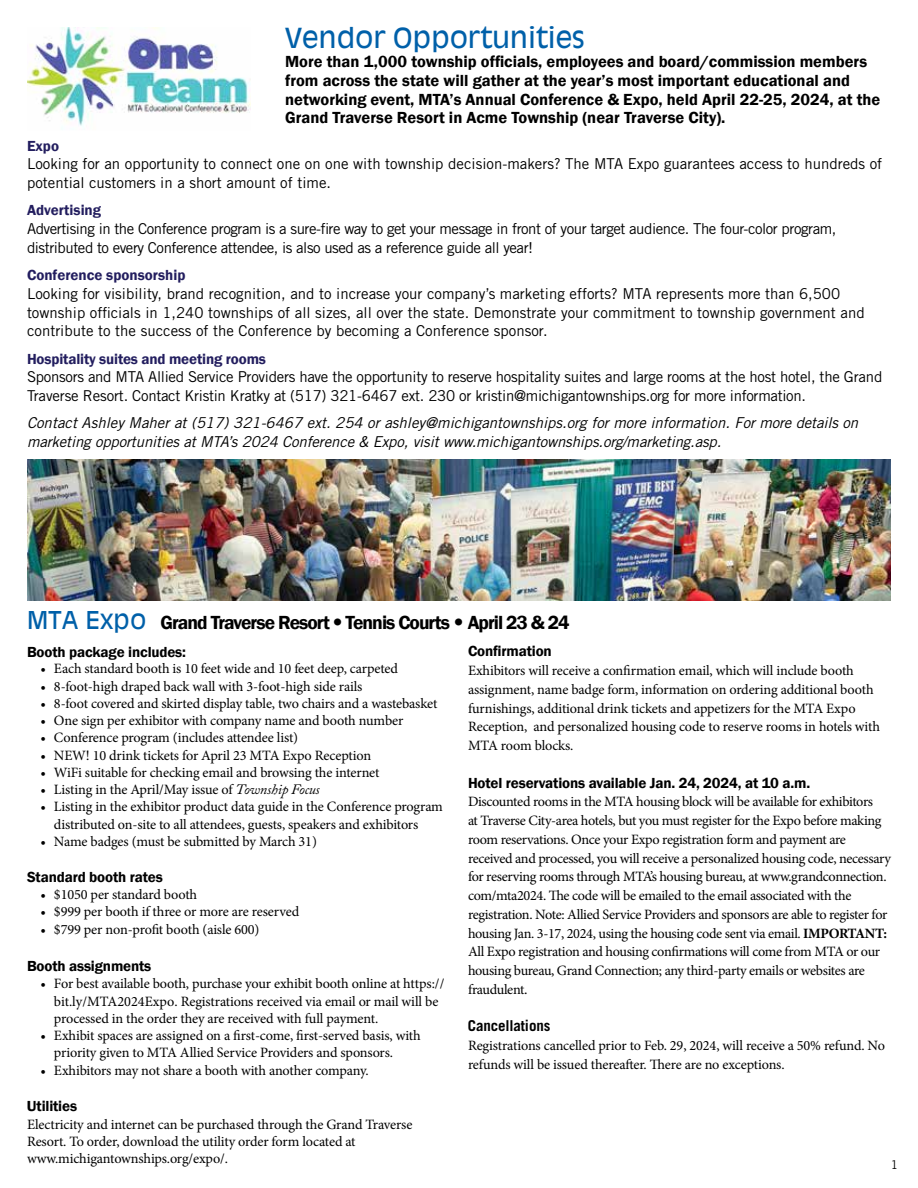
<style>
.page{position:relative;width:918px;height:1188px;background:#fff}
.page>*{position:absolute;margin:0;border:0;box-sizing:border-box;transform-origin:0 0}
.t1{font:27px "Antique Olive";letter-spacing:-.01em;color:#0060a9}
.t2{font:600 19.5px "Franklin Gothic";letter-spacing:-.05em;color:#000}
.t3{font:600 16.5px/18.8px "Franklin Gothic";color:#000}
.t4{font:15px/18.8px "Trade Gothic LT Std";color:#000}
.t5{font:15px/18.8px "Trade Gothic LT Std";letter-spacing:-.02em;color:#000}
.t6{font:italic 15px/18.8px "Trade Gothic LT Std";letter-spacing:-.01em;color:#000}
.t7{font:15px/18.8px "Trade Gothic LT Std";letter-spacing:-.03em;color:#000}
.t8{font:600 15px "Franklin Gothic";letter-spacing:-.01em;color:#000}
.t9{font:600 15px "Franklin Gothic";color:#231e5f}
.t10{font:700 15px "Trade Gothic LT Std";letter-spacing:-.01em;color:#000}
.t11{font:14.25px/18.8px "Minion Pro";letter-spacing:-.015em;color:#000}
.t12{font:12px "Trade Gothic LT Std";color:#000}
.s1{font-family:"Antique Olive";font-weight:400;font-size:24px;color:#0060a9}
.s2{font-family:"Trade Gothic LT Std";font-weight:400}
.s3{font-family:"Adobe Caslon Pro";font-style:italic}
.s4{font-weight:700}
.s5{font-size:15px}
</style>
<div class="page">
<img style="left:27px;top:27px;width:224px;height:99px">
<img style="left:27px;top:459px;width:864px;height:141px">
<h1 class="t1" style="left:285px;top:21px;width:301px">Vendor Opportunities</h1>
<p class="t3" style="left:285px;top:52px;width:597px">More than 1,000 township officials, employees and board/commission members from across the state will gather at the year’s most important educational and networking event, MTA’s Annual Conference &amp; Expo, held April 22-25, 2024, at the Grand Traverse Resort in Acme Township (near Traverse City).</p>
<p class="t9" style="left:27px;top:136px;width:34px">Expo</p>
<p class="t4" style="left:27px;top:154px;width:857px">Looking for an opportunity to connect one on one with township decision-makers? The MTA Expo guarantees access to hundreds of potential customers in a short amount of time.</p>
<p class="t9" style="left:27px;top:201px;width:76px">Advertising</p>
<p class="t7" style="left:27px;top:219px;width:811px">Advertising in the Conference program is a sure-fire way to get your message in front of your target audience. The four-color program, distributed to every Conference attendee, is also used as a reference guide all year!</p>
<p class="t9" style="left:27px;top:266px;width:160px">Conference sponsorship</p>
<p class="t4" style="left:27px;top:284px;width:839px">Looking for visibility, brand recognition, and to increase your company’s marketing efforts? MTA represents more than 6,500 township officials in 1,240 townships of all sizes, all over the state. Demonstrate your commitment to township government and contribute to the success of the Conference by becoming a Conference sponsor.</p>
<p class="t9" style="left:27px;top:349px;width:240px">Hospitality suites and meeting rooms</p>
<p class="t5" style="left:27px;top:367px;width:857px">Sponsors and MTA Allied Service Providers have the opportunity to reserve hospitality suites and large rooms at the host hotel, the Grand<br>Traverse Resort. Contact Kristin Kratky at (517) 321-6467 ext. 230 or kristin@michigantownships.org for more information.</p>
<p class="t6" style="left:27px;top:414px;width:833px">Contact Ashley Maher at (517) 321-6467 ext. 254 or ashley@michigantownships.org for more information. For more details on marketing opportunities at MTA’s 2024 Conference &amp; Expo, visit www.michigantownships.org/marketing.asp.</p>
<h2 class="t2" style="left:27px;top:610px;width:544px"><span class="s1">MTA Expo</span> Grand Traverse Resort <span class="s2">•</span> Tennis Courts <span class="s2">•</span> April 23 &amp; 24</h2>
<p class="t8" style="left:27px;top:643px;width:161px">Booth package includes:</p>
<p class="t11" style="left:40px;top:660px;width:359px">• Each standard booth is 10 feet wide and 10 feet deep, carpeted</p>
<p class="t11" style="left:40px;top:677px;width:323px">• 8-foot-high draped back wall with 3-foot-high side rails</p>
<p class="t11" style="left:40px;top:694px;width:398px">• 8-foot covered and skirted display table, two chairs and a wastebasket</p>
<p class="t11" style="left:40px;top:711px;width:364px">• One sign per exhibitor with company name and booth number</p>
<p class="t11" style="left:40px;top:729px;width:259px">• Conference program (includes attendee list)</p>
<p class="t11" style="left:40px;top:746px;width:332px">• NEW! 10 drink tickets for April 23 MTA Expo Reception</p>
<p class="t11" style="left:40px;top:763px;width:341px">• WiFi suitable for checking email and browsing the internet</p>
<p class="t11" style="left:40px;top:780px;width:281px">• Listing in the April/May issue of <span class="s3">Township Focus</span></p>
<p class="t11" style="left:54px;top:798px;width:391px;line-height:17.2px;text-indent:-13px">• Listing in the exhibitor product data guide in the Conference program distributed on-site to all attendees, guests, speakers and exhibitors</p>
<p class="t11" style="left:40px;top:832px;width:278px">• Name badges (must be submitted by March 31)</p>
<p class="t8" style="left:27px;top:868px;width:137px">Standard booth rates</p>
<p class="t11" style="left:40px;top:885px;width:158px">• $1050 per standard booth</p>
<p class="t11" style="left:40px;top:903px;width:260px">• $999 per booth if three or more are reserved</p>
<p class="t11" style="left:40px;top:920px;width:221px">• $799 per non-profit booth (aisle 600)</p>
<p class="t8" style="left:27px;top:957px;width:126px">Booth assignments</p>
<p class="t11" style="left:54px;top:975px;width:392px;line-height:17.2px;text-indent:-13px">• For best available booth, purchase your exhibit booth online at https:// bit.ly/MTA2024Expo. Registrations received via email or mail will be processed in the order they are received with full payment.</p>
<p class="t11" style="left:54px;top:1027px;width:368px;line-height:17.2px;text-indent:-13px">• Exhibit spaces are assigned on a first-come, first-served basis, with priority given to MTA Allied Service Providers and sponsors.</p>
<p class="t11" style="left:41px;top:1062px;width:330px">• Exhibitors may not share a booth with another company.</p>
<p class="t8" style="left:27px;top:1097px;width:52px">Utilities</p>
<p class="t11" style="left:27px;top:1116px;width:387px;line-height:17.2px">Electricity and internet can be purchased through the Grand Traverse<br>Resort. To order, download the utility order form located at www.michigantownships.org/expo/.</p>
<p class="t8" style="left:468px;top:642px;width:85px">Confirmation</p>
<p class="t11" style="left:468px;top:661px;width:414px">Exhibitors will receive a confirmation email, which will include booth assignment, name badge form, information on ordering additional booth furnishings, additional drink tickets and appetizers for the MTA Expo Reception, and personalized housing code to reserve rooms in hotels with MTA room blocks.</p>
<p class="t8" style="left:468px;top:773px;width:344px">Hotel reservations available Jan. 24, 2024, at 10 a.m.</p>
<p class="t11" style="left:468px;top:792px;width:425px">Discounted rooms in the MTA housing block will be available for exhibitors<br>at Traverse City-area hotels, but you must register for the Expo before making room reservations. Once your Expo registration form and payment are received and processed, you will receive a personalized housing code, necessary for reserving rooms through MTA’s housing bureau, at www.grandconnection. com/mta2024. The code will be emailed to the email associated with the registration. Note: Allied Service Providers and sponsors are able to register for housing Jan. 3-17, 2024, using the housing code sent via email. <span class="s4">IMPORTANT:<br></span>All Expo registration and housing confirmations will come from MTA or our housing bureau, Grand Connection; any third-party emails or websites are fraudulent<span class="s5">.</span></p>
<p class="t10" style="left:468px;top:1017px;width:84px">Cancellations</p>
<p class="t11" style="left:468px;top:1036px;width:418px">Registrations cancelled prior to Feb. 29, 2024, will receive a 50% refund. No refunds will be issued thereafter. There are no exceptions.</p>
<p class="t12" style="left:891px;top:1158px;width:9px">1</p>
</div>
